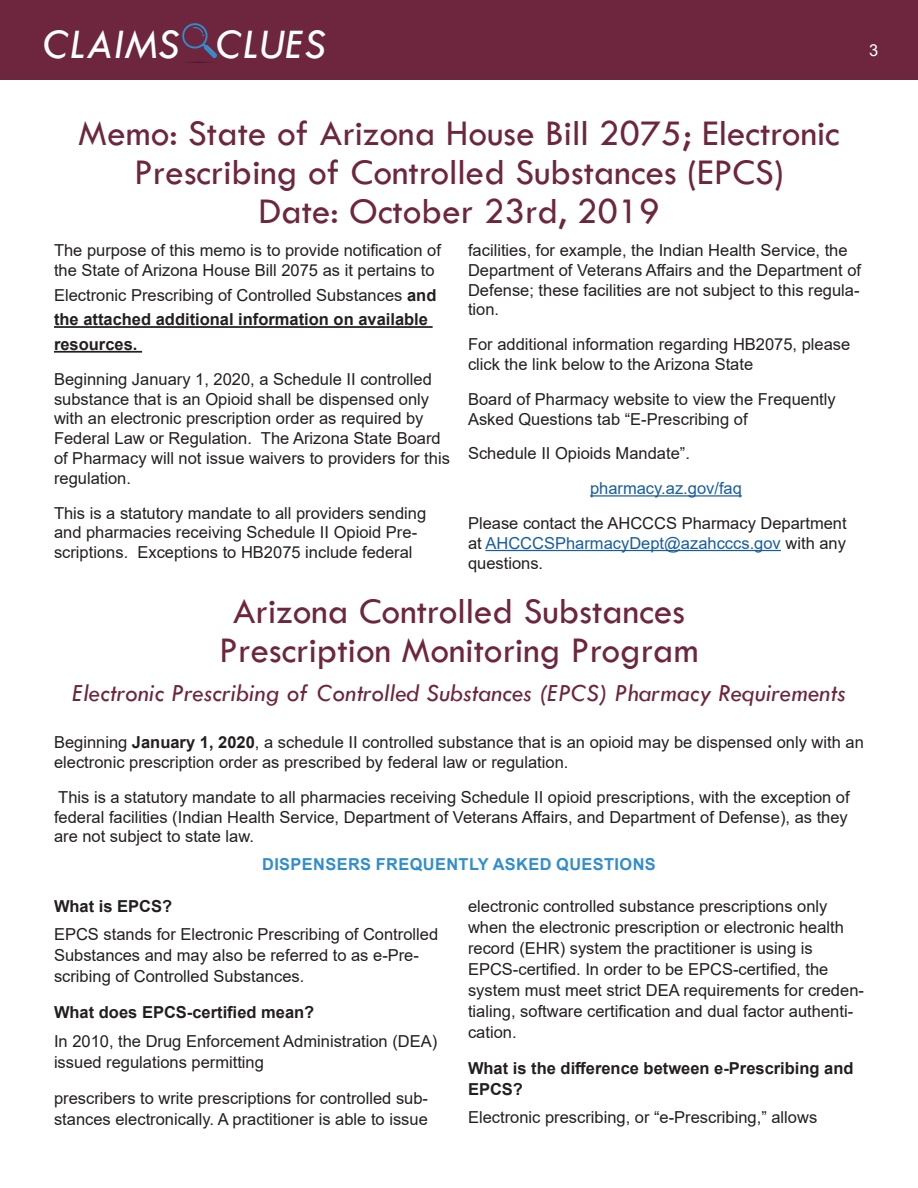
<style>
.page{position:relative;width:918px;height:1188px;background:#fff}
.page>*{position:absolute;margin:0;border:0;box-sizing:border-box;transform-origin:0 0}
.t1{font:italic 43.65px "Tw Cen";color:#fff}
.Main_red_headline{font:37.5px/39px "Tw Cen";color:#6d263e;text-align:center}
.Main_red_headline-2{font:italic 25.5px "Tw Cen";color:#6d263e}
.Normal__Web{font:16.5px/19.8px "Arial";color:#231f20}
.Normal__Web-2{font:700 16.5px/24.8px "Arial";color:#231f20}
.subhead{font:700 16.5px "Arial";letter-spacing:.025em;color:#318dcc}
.t2{font:16.5px "Arial";color:#175d9e}
.t3{font:16.5px "Arial";color:#fff}
.s1{font-weight:400}
.s2{color:#175d9e}
.s3{font-weight:700}
</style>
<div class="page">
<div style="left:0;top:0;width:918px;height:79px;background:#6d263e"></div>
<svg style="left:182px;top:23px;width:35px;height:40px"></svg>
<hr style="left:54px;top:326px;width:379px;height:2px;background:#231f20">
<hr style="left:54px;top:351px;width:88px;height:2px;background:#231f20">
<hr style="left:590px;top:495px;width:152px;height:2px;background:#175d9e">
<hr style="left:485px;top:550px;width:296px;height:1px;background:#175d9e">
<h1 class="t1" style="left:43px;top:18px;width:285px">CLAIMS CLUES</h1>
<p class="t3" style="left:869px;top:39px;width:11px">3</p>
<p class="Main_red_headline" style="left:78px;top:113px;width:763px">Memo: State of Arizona House Bill 2075; Electronic<br>Prescribing of Controlled Substances (EPCS)</p>
<p class="Main_red_headline" style="left:258px;top:191px;width:403px">Date: October 23rd, 2019</p>
<p class="Normal__Web" style="left:54px;top:240px;width:389px">The purpose of this memo is to provide notification of the State of Arizona House Bill 2075 as it pertains to</p>
<p class="Normal__Web-2" style="left:54px;top:283px;width:384px"><span class="s1">Electronic Prescribing of Controlled Substances</span> and the attached additional information on available resources.</p>
<p class="Normal__Web" style="left:54px;top:369px;width:397px">Beginning January 1, 2020, a Schedule II controlled substance that is an Opioid shall be dispensed only with an electronic prescription order as required by Federal Law or Regulation. The Arizona State Board of Pharmacy will not issue waivers to providers for this regulation.</p>
<p class="Normal__Web" style="left:54px;top:503px;width:374px">This is a statutory mandate to all providers sending and pharmacies receiving Schedule II Opioid Pre&shy;scriptions. Exceptions to HB2075 include federal</p>
<p class="Normal__Web" style="left:468px;top:240px;width:395px">facilities, for example, the Indian Health Service, the Department of Veterans Affairs and the Department of Defense; these facilities are not subject to this regula&shy;tion.</p>
<p class="Normal__Web" style="left:468px;top:334px;width:384px">For additional information regarding HB2075, please click the link below to the Arizona State</p>
<p class="Normal__Web" style="left:468px;top:389px;width:369px">Board of Pharmacy website to view the Frequently<br>Asked Questions tab “E-Prescribing of</p>
<p class="Normal__Web" style="left:468px;top:444px;width:223px">Schedule II Opioids Mandate”.</p>
<p class="t2" style="left:590px;top:477px;width:153px">pharmacy.az.gov/faq</p>
<p class="Normal__Web" style="left:468px;top:513px;width:380px;text-align:justify">Please contact the AHCCCS Pharmacy Department at <span class="s2">AHCCCSPharmacyDept@azahcccs.gov</span> with any questions.</p>
<p class="Main_red_headline" style="left:219px;top:591px;width:481px">Arizona Controlled Substances<br>Prescription Monitoring Program</p>
<p class="Main_red_headline-2" style="left:72px;top:677px;width:775px">Electronic Prescribing of Controlled Substances (EPCS) Pharmacy Requirements</p>
<p class="Normal__Web" style="left:54px;top:732px;width:811px">Beginning <span class="s3">January 1, 2020</span>, a schedule II controlled substance that is an opioid may be dispensed only with an electronic prescription order as prescribed by federal law or regulation.</p>
<p class="Normal__Web" style="left:54px;top:787px;width:797px;text-align:justify">This is a statutory mandate to all pharmacies receiving Schedule II opioid prescriptions, with the exception of federal facilities (Indian Health Service, Department of Veterans Affairs, and Department of Defense), as they are not subject to state law.</p>
<p class="subhead" style="left:262px;top:852px;width:395px">DISPENSERS FREQUENTLY ASKED QUESTIONS</p>
<p class="Normal__Web-2" style="left:54px;top:894px;width:120px">What is EPCS?</p>
<p class="Normal__Web" style="left:54px;top:924px;width:386px;line-height:21px">EPCS stands for Electronic Prescribing of Controlled<br>Substances and may also be referred to as e-Pre&shy;scribing of Controlled Substances.</p>
<p class="Normal__Web-2" style="left:54px;top:1000px;width:262px">What does EPCS-certified mean?</p>
<p class="Normal__Web" style="left:54px;top:1030px;width:385px;line-height:21px">In 2010, the Drug Enforcement Administration (DEA) issued regulations permitting</p>
<p class="Normal__Web" style="left:54px;top:1087px;width:376px;line-height:21px">prescribers to write prescriptions for controlled sub&shy;stances electronically. A practitioner is able to issue</p>
<p class="Normal__Web" style="left:468px;top:895px;width:397px;line-height:21px">electronic controlled substance prescriptions only when the electronic prescription or electronic health record (EHR) system the practitioner is using is EPCS-certified. In order to be EPCS-certified, the system must meet strict DEA requirements for creden&shy;tialing, software certification and dual factor authenti&shy;cation.</p>
<p class="Normal__Web-2" style="left:468px;top:1058px;width:387px;line-height:21px">What is the difference between e-Prescribing and<br>EPCS?</p>
<p class="Normal__Web" style="left:468px;top:1107px;width:351px">Electronic prescribing, or “e-Prescribing,” allows</p>
</div>
